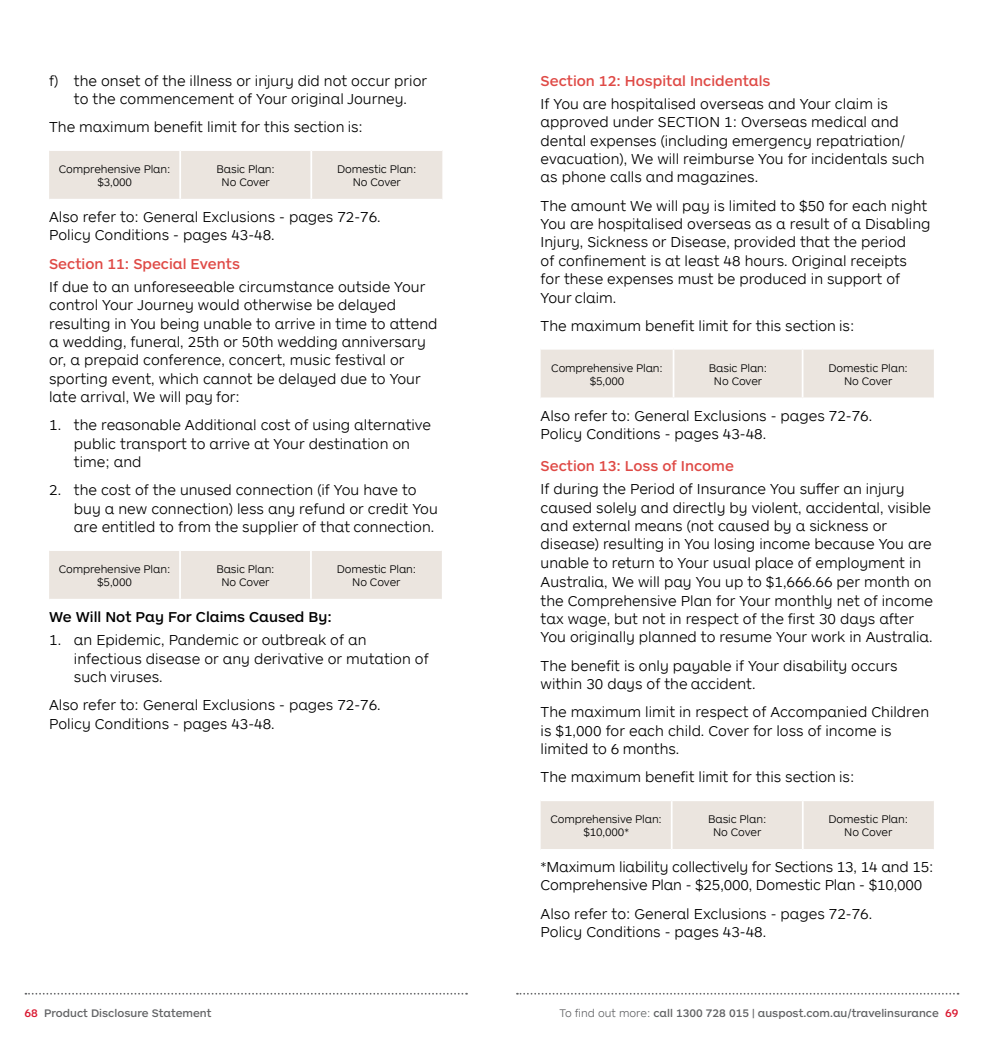
<style>
.page{position:relative;width:983px;height:1042px;background:#fff}
.page>*{position:absolute;margin:0;border:0;box-sizing:border-box;transform-origin:0 0}
.t1{font:300 14.88px/18.4px "AP Letter";color:#000}
.t2{font:500 14.88px "Letter";color:#df4a46}
.t3{font:500 14.88px "Letter";color:#000}
.t4{font:300 11.38px/13.1px "AP Letter";letter-spacing:-.01em;color:#000;text-align:center}
.t5{font:500 11.38px "Letter";color:#636466}
.s1{color:#da1a32}
.s2{font-family:"AP Letter";font-weight:300}
</style>
<div class="page">
<svg style="left:25px;top:993px;width:442px;height:1px"></svg>
<svg style="left:517px;top:993px;width:441px;height:1px"></svg>
<div style="left:49px;top:151px;width:393px;height:48px;background:#ebe5df"></div>
<hr style="left:179px;top:151px;width:2px;height:48px;background:#fff">
<hr style="left:310px;top:151px;width:2px;height:48px;background:#fff">
<div style="left:49px;top:551px;width:392px;height:48px;background:#ebe5df"></div>
<hr style="left:179px;top:551px;width:2px;height:48px;background:#fff">
<hr style="left:310px;top:551px;width:2px;height:48px;background:#fff">
<div style="left:540px;top:350px;width:393px;height:47px;background:#ebe5df"></div>
<hr style="left:672px;top:350px;width:2px;height:47px;background:#fff">
<hr style="left:801px;top:350px;width:2px;height:47px;background:#fff">
<div style="left:540px;top:801px;width:393px;height:48px;background:#ebe5df"></div>
<hr style="left:670px;top:801px;width:2px;height:48px;background:#fff">
<hr style="left:801px;top:801px;width:2px;height:48px;background:#fff">
<p class="t1" style="left:49px;top:71px;width:379px;text-align:center">f) the onset of the illness or injury did not occur prior to the commencement of Your original Journey.</p>
<p class="t1" style="left:49px;top:117px;width:315px">The maximum benefit limit for this section is:</p>
<p class="t4" style="left:59px;top:162px;width:113px">Comprehensive Plan: $3,000</p>
<p class="t4" style="left:216px;top:162px;width:60px">Basic Plan:<br>No Cover</p>
<p class="t4" style="left:337px;top:162px;width:81px">Domestic Plan:<br>No Cover</p>
<p class="t1" style="left:49px;top:207px;width:333px">Also refer to: General Exclusions - pages 72-76.<br>Policy Conditions - pages 43-48.</p>
<p class="t2" style="left:49px;top:254px;width:192px">Section 11: Special Events</p>
<p class="t1" style="left:49px;top:277px;width:390px">If due to an unforeseeable circumstance outside Your control Your Journey would otherwise be delayed resulting in You being unable to arrive in time to attend a wedding, funeral, 25th or 50th wedding anniversary or, a prepaid conference, concert, music festival or sporting event, which cannot be delayed due to Your late arrival, We will pay for:</p>
<p class="t1" style="left:74px;top:415px;width:358px;text-indent:-25px">1. the reasonable Additional cost of using alternative public transport to arrive at Your destination on time; and</p>
<p class="t1" style="left:74px;top:480px;width:365px;text-indent:-25px">2. the cost of the unused connection (if You have to buy a new connection) less any refund or credit You are entitled to from the supplier of that connection.</p>
<p class="t4" style="left:59px;top:562px;width:113px">Comprehensive Plan: $5,000</p>
<p class="t4" style="left:216px;top:562px;width:60px">Basic Plan:<br>No Cover</p>
<p class="t4" style="left:336px;top:562px;width:81px">Domestic Plan:<br>No Cover</p>
<p class="t3" style="left:49px;top:607px;width:284px">We Will Not Pay For Claims Caused By:</p>
<p class="t1" style="left:74px;top:630px;width:356px;text-indent:-25px">1. an Epidemic, Pandemic or outbreak of an infectious disease or any derivative or mutation of such viruses.</p>
<p class="t1" style="left:49px;top:695px;width:333px">Also refer to: General Exclusions - pages 72-76.<br>Policy Conditions - pages 43-48.</p>
<p class="t2" style="left:540px;top:71px;width:231px">Section 12: Hospital Incidentals</p>
<p class="t1" style="left:540px;top:94px;width:385px">If You are hospitalised overseas and Your claim is approved under SECTION 1: Overseas medical and dental expenses (including emergency repatriation/ evacuation), We will reimburse You for incidentals such as phone calls and magazines.</p>
<p class="t1" style="left:540px;top:196px;width:391px">The amount We will pay is limited to $50 for each night You are hospitalised overseas as a result of a Disabling Injury, Sickness or Disease, provided that the period<br>of confinement is at least 48 hours. Original receipts<br>for these expenses must be produced in support of Your claim.</p>
<p class="t1" style="left:540px;top:316px;width:315px">The maximum benefit limit for this section is:</p>
<p class="t4" style="left:551px;top:360px;width:113px">Comprehensive Plan: $5,000</p>
<p class="t4" style="left:708px;top:360px;width:60px">Basic Plan:<br>No Cover</p>
<p class="t4" style="left:828px;top:360px;width:81px">Domestic Plan:<br>No Cover</p>
<p class="t1" style="left:540px;top:405px;width:333px">Also refer to: General Exclusions - pages 72-76.<br>Policy Conditions - pages 43-48.</p>
<p class="t2" style="left:540px;top:456px;width:195px">Section 13: Loss of Income</p>
<p class="t1" style="left:540px;top:479px;width:393px">If during the Period of Insurance You suffer an injury caused solely and directly by violent, accidental, visible and external means (not caused by a sickness or disease) resulting in You losing income because You are unable to return to Your usual place of employment in Australia, We will pay You up to $1,666.66 per month on the Comprehensive Plan for Your monthly net of income tax wage, but not in respect of the first 30 days after You originally planned to resume Your work in Australia.</p>
<p class="t1" style="left:540px;top:656px;width:358px">The benefit is only payable if Your disability occurs within 30 days of the accident.</p>
<p class="t1" style="left:540px;top:702px;width:390px">The maximum limit in respect of Accompanied Children is $1,000 for each child. Cover for loss of income is limited to 6 months.</p>
<p class="t1" style="left:540px;top:767px;width:315px">The maximum benefit limit for this section is:</p>
<p class="t4" style="left:550px;top:812px;width:113px">Comprehensive Plan: $10,000*</p>
<p class="t4" style="left:708px;top:812px;width:60px">Basic Plan:<br>No Cover</p>
<p class="t4" style="left:828px;top:812px;width:81px">Domestic Plan:<br>No Cover</p>
<p class="t1" style="left:540px;top:857px;width:394px">*Maximum liability collectively for Sections 13, 14 and 15:<br>Comprehensive Plan - $25,000, Domestic Plan - $10,000</p>
<p class="t1" style="left:540px;top:903px;width:333px">Also refer to: General Exclusions - pages 72-76.<br>Policy Conditions - pages 43-48.</p>
<p class="t5" style="left:25px;top:1005px;width:188px"><span class="s1">68</span> Product Disclosure Statement</p>
<p class="t5" style="left:559px;top:1005px;width:400px"><span class="s2">To find out more:</span> call 1300 728 015 | auspost.com.au/travelinsurance <span class="s1">69</span></p>
</div>
